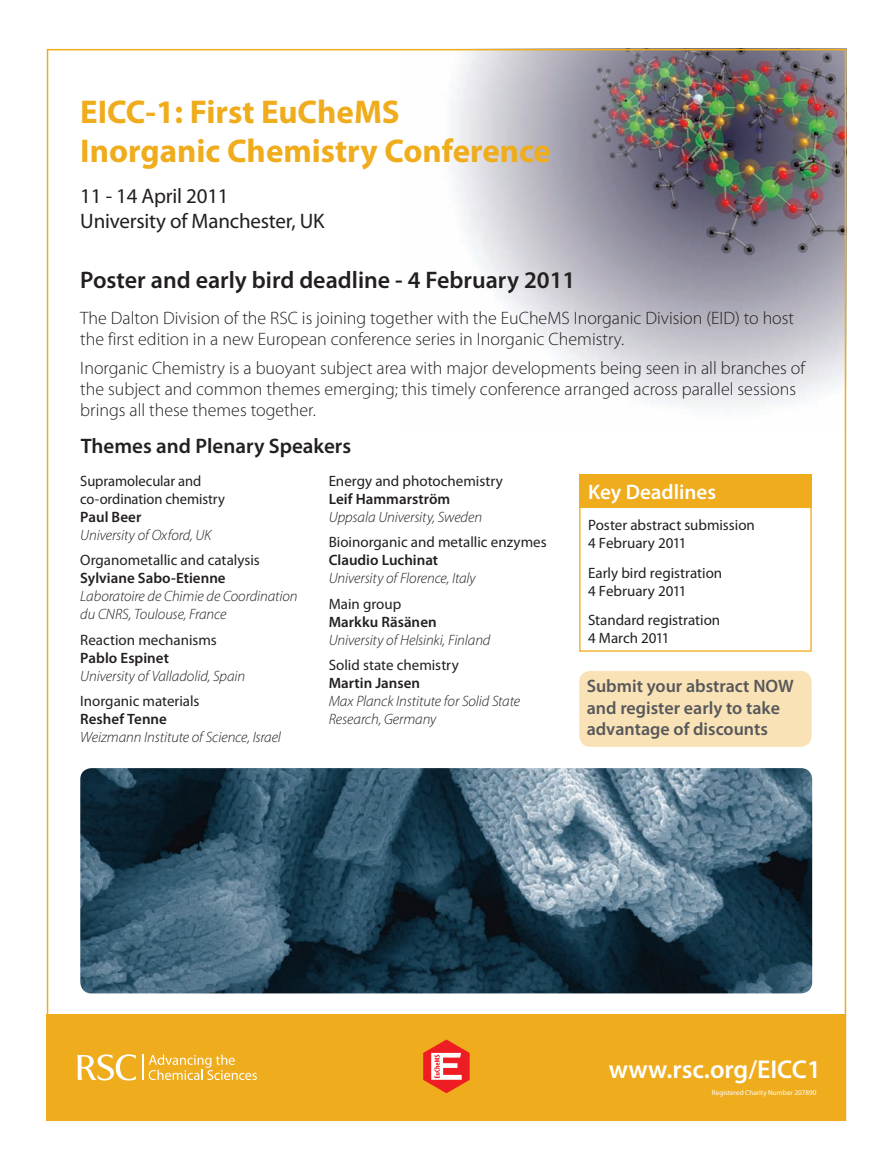
<style>
.page{position:relative;width:893px;height:1170px;background:#fff}
.page>*{position:absolute;margin:0;border:0;box-sizing:border-box;transform-origin:0 0}
.t1{font:700 33px/39.6px "Myriad Pro";color:#efac1c}
.t2{font:600 25.8px "Myriad Pro";color:#fff}
.t3{font:600 24px "Myriad Pro";color:#231f20}
.t4{font:21px/25.2px "Myriad Pro";letter-spacing:-.01em;color:#231f20}
.t5{font:600 21px "Myriad Pro";color:#231f20}
.t6{font:600 21px "Myriad Pro";color:#fff}
.t7{font:300 18px/21.1px "Myriad Pro";color:#231f20}
.t8{font:600 18px/21.6px "Myriad Pro";color:#57585a}
.t9{font:15px/18px "Myriad Pro";color:#231f20}
.t10{font:italic 300 15px/18px "Myriad Pro";letter-spacing:-.005em;color:#231f20}
.t11{font:600 15px "Myriad Pro";color:#231f20}
.t12{font:7.2px "Myriad Pro";color:#fff}
</style>
<div class="page">
<img style="left:451px;top:52px;width:392px;height:356px">
<img style="left:80px;top:768px;width:732px;height:225px;border-radius:11px">
<div style="left:579px;top:670px;width:233px;height:76px;background:#fae2b7;border-radius:11px"></div>
<div style="left:579px;top:474px;width:233px;height:34px;background:#efac1c"></div>
<div style="left:579px;top:474px;width:233px;height:177px;border:1px solid #efac1c"></div>
<div style="left:47px;top:1014px;width:799px;height:106px;background:#efac1c"></div>
<svg style="left:149px;top:1054px;width:108px;height:25px"></svg>
<hr style="left:142px;top:1054px;width:2px;height:25px;background:#fff">
<svg style="left:77px;top:1054px;width:59px;height:26px"></svg>
<svg style="left:423px;top:1039px;width:47px;height:54px"></svg>
<h1 class="t1" style="left:80px;top:94px;width:472px">EICC-1: First EuCheMS<br>Inorganic Chemistry Conference</h1>
<p class="t4" style="left:80px;top:184px;width:246px">11 - 14 April 2011<br>University of Manchester, UK</p>
<h3 class="t3" style="left:80px;top:270px;width:497px">Poster and early bird deadline - 4 February 2011</h3>
<p class="t7" style="left:80px;top:308px;width:715px">The Dalton Division of the RSC is joining together with the EuCheMS Inorganic Division (EID) to host the first edition in a new European conference series in Inorganic Chemistry.</p>
<p class="t7" style="left:80px;top:358px;width:726px">Inorganic Chemistry is a buoyant subject area with major developments being seen in all branches of the subject and common themes emerging; this timely conference arranged across parallel sessions brings all these themes together.</p>
<p class="t5" style="left:81px;top:438px;width:272px">Themes and Plenary Speakers</p>
<p class="t9" style="left:80px;top:472px;width:146px">Supramolecular and co-ordination chemistry</p>
<p class="t11" style="left:80px;top:511px;width:63px">Paul Beer</p>
<p class="t10" style="left:80px;top:525px;width:133px">University of Oxford, UK</p>
<p class="t9" style="left:80px;top:552px;width:181px">Organometallic and catalysis</p>
<p class="t11" style="left:80px;top:572px;width:147px">Sylviane Sabo-Etienne</p>
<p class="t10" style="left:80px;top:587px;width:219px">Laboratoire de Chimie de Coordination du CNRS, Toulouse, France</p>
<p class="t9" style="left:80px;top:631px;width:138px">Reaction mechanisms</p>
<p class="t11" style="left:80px;top:652px;width:90px">Pablo Espinet</p>
<p class="t10" style="left:80px;top:666px;width:167px">University of Valladolid, Spain</p>
<p class="t9" style="left:80px;top:693px;width:121px">Inorganic materials</p>
<p class="t11" style="left:80px;top:713px;width:88px">Reshef Tenne</p>
<p class="t10" style="left:80px;top:728px;width:202px">Weizmann Institute of Science, Israel</p>
<p class="t9" style="left:329px;top:472px;width:176px">Energy and photochemistry</p>
<p class="t11" style="left:329px;top:493px;width:123px">Leif Hammarström</p>
<p class="t10" style="left:329px;top:507px;width:155px">Uppsala University, Sweden</p>
<p class="t9" style="left:329px;top:534px;width:219px">Bioinorganic and metallic enzymes</p>
<p class="t11" style="left:329px;top:554px;width:111px">Claudio Luchinat</p>
<p class="t10" style="left:329px;top:569px;width:148px">University of Florence, Italy</p>
<p class="t9" style="left:329px;top:595px;width:74px">Main group</p>
<p class="t11" style="left:329px;top:616px;width:109px">Markku Räsänen</p>
<p class="t10" style="left:329px;top:630px;width:163px">University of Helsinki, Finland</p>
<p class="t9" style="left:329px;top:657px;width:131px">Solid state chemistry</p>
<p class="t11" style="left:329px;top:677px;width:93px">Martin Jansen</p>
<p class="t10" style="left:329px;top:692px;width:193px">Max Planck Institute for Solid State<br>Research, Germany</p>
<p class="t6" style="left:588px;top:484px;width:130px">Key Deadlines</p>
<p class="t9" style="left:588px;top:517px;width:168px">Poster abstract submission<br>4 February 2011</p>
<p class="t9" style="left:588px;top:564px;width:136px">Early bird registration<br>4 February 2011</p>
<p class="t9" style="left:588px;top:611px;width:134px">Standard registration<br>4 March 2011</p>
<p class="t8" style="left:587px;top:676px;width:209px">Submit your abstract NOW and register early to take advantage of discounts</p>
<h2 class="t2" style="left:609px;top:1059px;width:214px">www.rsc.org/EICC1</h2>
<p class="t12" style="left:712px;top:1089px;width:106px">Registered Charity Number 207890</p>
</div>
